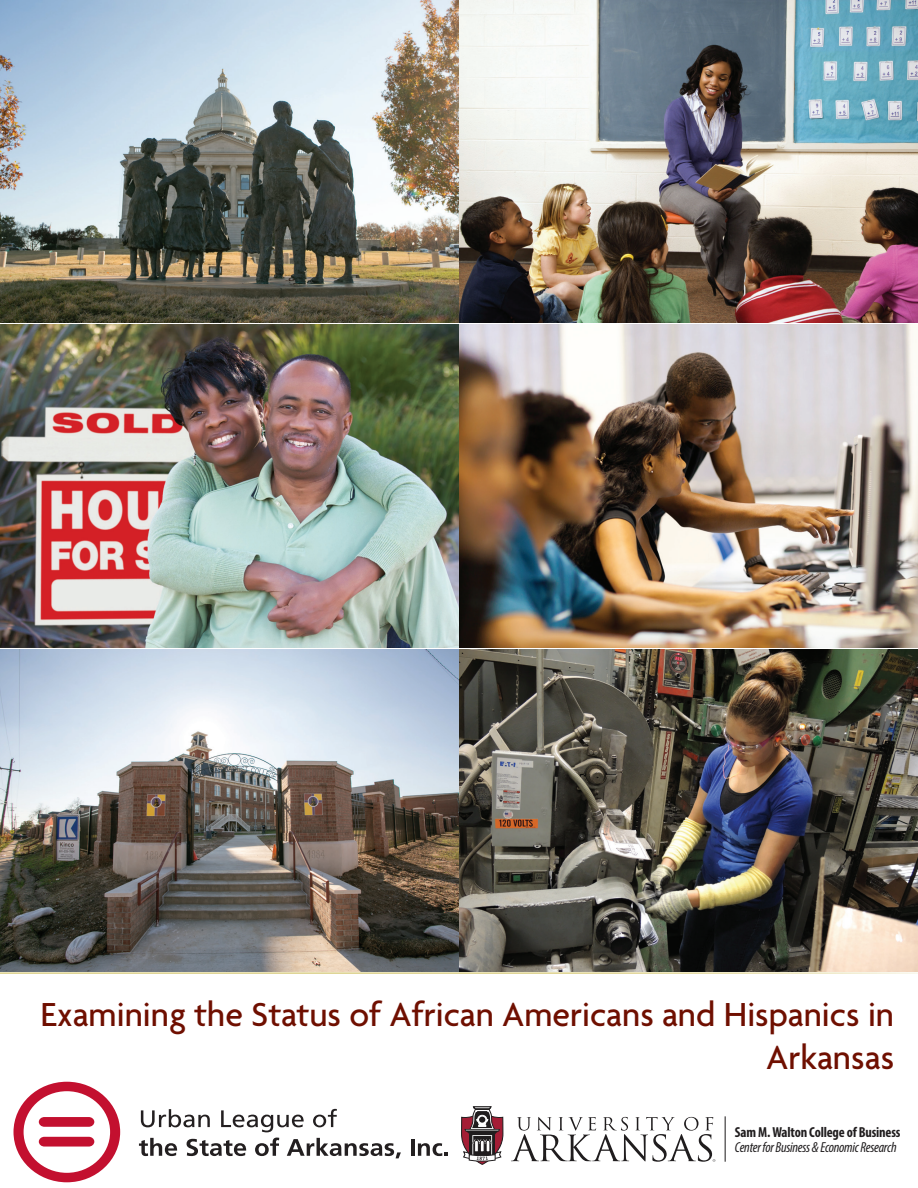
<style>
.page{position:relative;width:918px;height:1188px;background:#fff}
.page>*{position:absolute;margin:0;border:0;box-sizing:border-box;transform-origin:0 0}
.t1{font:500 36px/43.2px "Agenda";color:#6f0f00;text-align:right}
.t2{font:italic condensed 14.55px "Myriad Pro";letter-spacing:-.02em;color:#201d1e}
.t3{font:700 condensed 14.55px "Myriad Pro";letter-spacing:-.01em;color:#201d1e}
</style>
<div class="page">
<svg style="left:0;top:973px;width:918px;height:210px"></svg>
<svg style="left:461px;top:1067px;width:42px;height:97px"></svg>
<svg style="left:511px;top:1117px;width:204px;height:45px"></svg>
<hr style="left:725px;top:1116px;width:1px;height:46px;background:#201d1e">
<img style="left:0;top:0;width:458px;height:647px">
<img style="left:460px;top:0;width:458px;height:972px">
<img style="left:0;top:649px;width:458px;height:323px">
<p class="t1" style="left:41px;top:995px;width:855px">Examining the Status of African Americans and Hispanics in<br>Arkansas</p>
<p class="t3" style="left:735px;top:1123px;width:167px">Sam M. Walton College of Business</p>
<p class="t2" style="left:735px;top:1138px;width:163px">Center for Business &amp; Economic Research</p>
</div>
